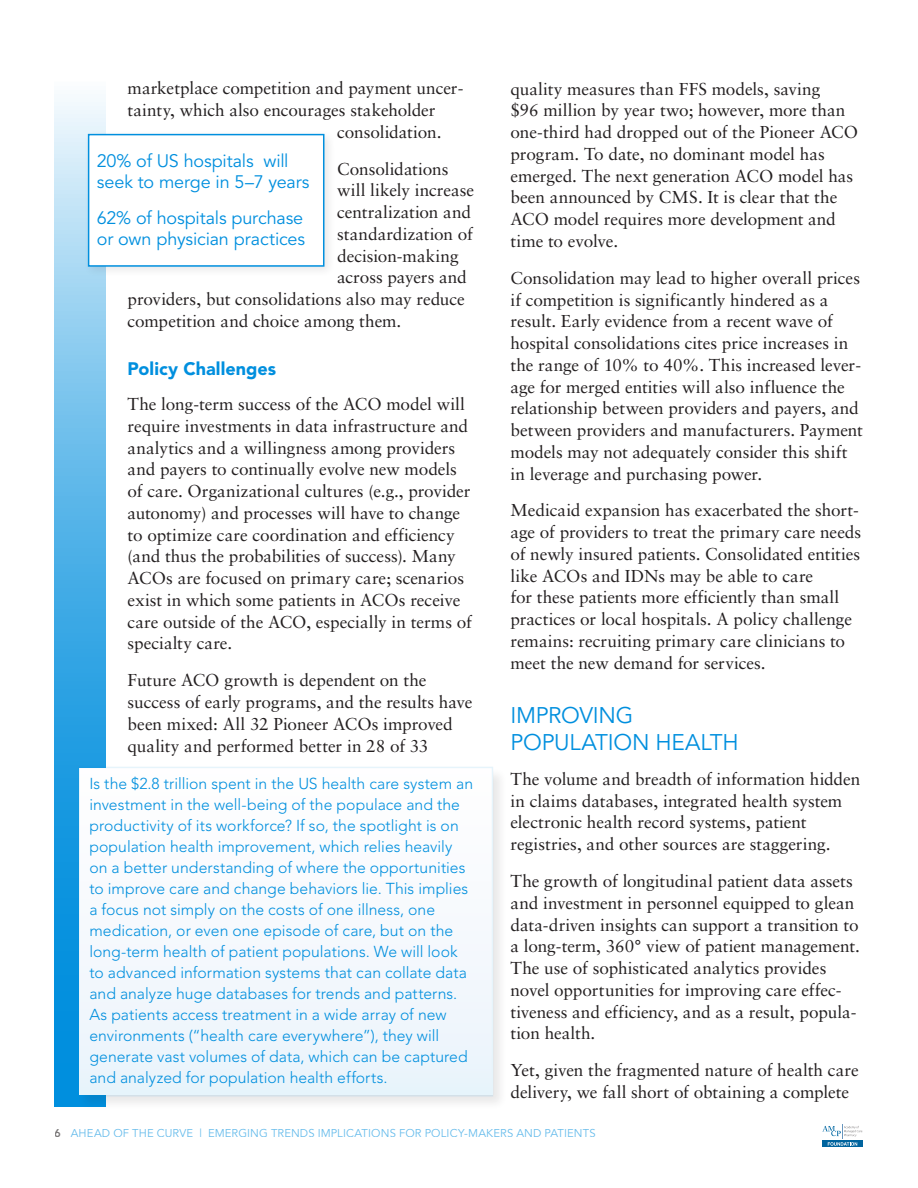
<style>
.page{position:relative;width:918px;height:1188px;background:#fff}
.page>*{position:absolute;margin:0;border:0;box-sizing:border-box;transform-origin:0 0}
.Heading_2{font:22.5px/27px "Avenir";letter-spacing:-.01em;color:#008fde}
.t1{font:18px/21px "Avenir";letter-spacing:-.01em;color:#008fde}
.Heading_2-2{font:900 18px "Avenir";letter-spacing:.005em;color:#008fde}
.normal_no_para{font:17.25px/21.8px "Sabon";letter-spacing:-.005em;color:#231f20}
.t2{font:300 15.75px/21px "Avenir";color:#008fde}
.t3{font:11.25px "Avenir";letter-spacing:.01em;color:#008fde}
.s1{font-weight:800;color:#231f20}
</style>
<div class="page">
<svg style="left:54px;top:98px;width:52px;height:1009px;background:#5ab6e9"></svg>
<div style="left:822px;top:1141px;width:40px;height:6px;background:#00649e"></div>
<svg style="left:822px;top:1124px;width:40px;height:22px"></svg>
<div style="left:78px;top:767px;width:430px;height:343px;background:#231f20;opacity:.1"></div>
<div style="left:79px;top:767px;width:413px;height:329px;background:#f5f9fd"></div>
<div style="left:83px;top:129px;width:253px;height:149px;background:#231f20;opacity:.1"></div>
<div style="left:88px;top:134px;width:236px;height:133px;background:#fff;border:2px solid #008fde"></div>
<p class="normal_no_para" style="left:128px;top:77px;width:337px">marketplace competition and payment uncer-</p>
<p class="normal_no_para" style="left:128px;top:99px;width:309px">tainty, which also encourages stakeholder</p>
<p class="normal_no_para" style="left:337px;top:121px;width:106px">consolidation.</p>
<p class="normal_no_para" style="left:337px;top:158px;width:113px">Consolidations</p>
<p class="normal_no_para" style="left:337px;top:179px;width:138px">will likely increase</p>
<p class="normal_no_para" style="left:337px;top:201px;width:135px">centralization and</p>
<p class="normal_no_para" style="left:337px;top:223px;width:137px">standardization of</p>
<p class="normal_no_para" style="left:337px;top:245px;width:123px">decision-making</p>
<p class="normal_no_para" style="left:337px;top:266px;width:131px">across payers and</p>
<p class="normal_no_para" style="left:128px;top:288px;width:339px">providers, but consolidations also may reduce</p>
<p class="normal_no_para" style="left:128px;top:310px;width:275px">competition and choice among them.</p>
<p class="Heading_2-2" style="left:128px;top:358px;width:150px">Policy Challenges</p>
<p class="normal_no_para" style="left:128px;top:393px;width:346px">The long-term success of the ACO model will require investments in data infrastructure and analytics and a willingness among providers and payers to continually evolve new models of care. Organizational cultures (e.g., provider autonomy) and processes will have to change to optimize care coordination and efficiency (and thus the probabilities of success). Many ACOs are focused on primary care; scenarios exist in which some patients in ACOs receive care outside of the ACO, especially in terms of specialty care.</p>
<p class="normal_no_para" style="left:128px;top:669px;width:346px">Future ACO growth is dependent on the success of early programs, and the results have been mixed: All 32 Pioneer ACOs improved quality and performed better in 28 of 33</p>
<p class="t1" style="left:97px;top:151px;width:214px">20% of US hospitals will seek to merge in 5–7 years</p>
<p class="t1" style="left:97px;top:208px;width:210px">62% of hospitals purchase or own physician practices</p>
<p class="t2" style="left:89px;top:773px;width:385px">Is the $2.8 trillion spent in the US health care system an investment in the well-being of the populace and the productivity of its workforce? If so, the spotlight is on population health improvement, which relies heavily on a better understanding of where the opportunities to improve care and change behaviors lie. This implies a focus not simply on the costs of one illness, one medication, or even one episode of care, but on the long-term health of patient populations. We will look to advanced information systems that can collate data and analyze huge databases for trends and patterns.<br>As patients access treatment in a wide array of new environments (“health care everywhere”), they will generate vast volumes of data, which can be captured and analyzed for population health efforts.</p>
<p class="normal_no_para" style="left:511px;top:78px;width:349px">quality measures than FFS models, saving<br>$96 million by year two; however, more than one-third had dropped out of the Pioneer ACO program. To date, no dominant model has emerged. The next generation ACO model has been announced by CMS. It is clear that the ACO model requires more development and time to evolve.</p>
<p class="normal_no_para" style="left:511px;top:267px;width:354px">Consolidation may lead to higher overall prices if competition is significantly hindered as a result. Early evidence from a recent wave of hospital consolidations cites price increases in the range of 10% to 40%. This increased lever&shy;age for merged entities will also influence the relationship between providers and payers, and between providers and manufacturers. Payment models may not adequately consider this shift in leverage and purchasing power.</p>
<p class="normal_no_para" style="left:511px;top:499px;width:352px">Medicaid expansion has exacerbated the short&shy;age of providers to treat the primary care needs of newly insured patients. Consolidated entities like ACOs and IDNs may be able to care<br>for these patients more efficiently than small practices or local hospitals. A policy challenge remains: recruiting primary care clinicians to meet the new demand for services.</p>
<p class="Heading_2" style="left:511px;top:702px;width:230px">IMPROVING<br>POPULATION HEALTH</p>
<p class="normal_no_para" style="left:511px;top:768px;width:351px">The volume and breadth of information hidden in claims databases, integrated health system electronic health record systems, patient registries, and other sources are staggering.</p>
<p class="normal_no_para" style="left:511px;top:870px;width:351px">The growth of longitudinal patient data assets and investment in personnel equipped to glean data-driven insights can support a transition to a long-term, 360° view of patient management.<br>The use of sophisticated analytics provides novel opportunities for improving care effec&shy;tiveness and efficiency, and as a result, popula&shy;tion health.</p>
<p class="normal_no_para" style="left:511px;top:1059px;width:350px">Yet, given the fragmented nature of health care delivery, we fall short of obtaining a complete</p>
<p class="t3" style="left:55px;top:1126px;width:542px"><span class="s1">6</span> AHEAD OF THE CURVE | EMERGING TRENDS IMPLICATIONS FOR POLICY-MAKERS AND PATIENTS</p>
</div>
